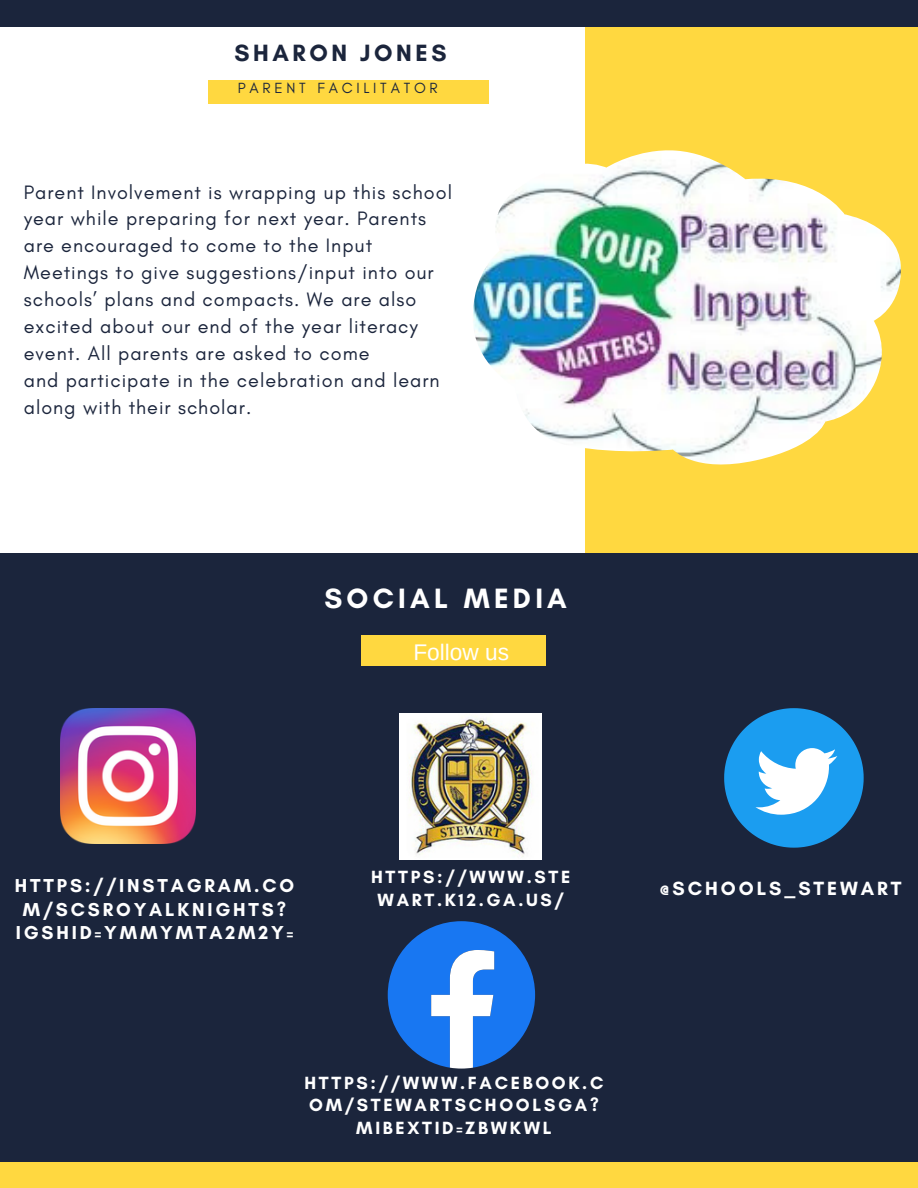
<style>
.page{position:relative;width:918px;height:1188px;background:#fff}
.page>*{position:absolute;margin:0;border:0;box-sizing:border-box;transform-origin:0 0}
.t1{font:700 28.5px "Glacial Indifference";letter-spacing:.15em;color:#fff}
.t2{font:700 24px "Glacial Indifference";letter-spacing:.15em;color:#1b253c}
.t3{font:22.65px "Arimo";color:#fff}
.t4{font:19.8px/26.8px "Glacial Indifference";letter-spacing:.05em;color:#1b253c}
.t5{font:700 19.5px "Glacial Indifference";letter-spacing:.15em;color:#fff}
.t6{font:700 19.05px/23.7px "Glacial Indifference";letter-spacing:.15em;color:#fff;text-align:center}
.t7{font:700 18px/22.5px "Glacial Indifference";letter-spacing:.15em;color:#fff;text-align:center}
.t8{font:15px "Glacial Indifference";letter-spacing:.25em;color:#1b253c}
</style>
<div class="page">
<div style="left:585px;top:13px;width:333px;height:571px;background:#ffd840"></div>
<div style="left:0;top:554px;width:918px;height:626px;background:#1b253c"></div>
<div style="left:0;top:0;width:918px;height:27px;background:#1b253c"></div>
<div style="left:0;top:1162px;width:918px;height:26px;background:#ffd840"></div>
<div style="left:208px;top:80px;width:281px;height:24px;background:#ffd840"></div>
<div style="left:362px;top:636px;width:184px;height:30px;background:#ffd840"></div>
<svg style="left:388px;top:921px;width:147px;height:148px"></svg>
<img style="left:61px;top:708px;width:135px;height:135px">
<svg style="left:724px;top:708px;width:140px;height:140px"></svg>
<img style="left:400px;top:714px;width:141px;height:146px">
<img style="left:473px;top:150px;width:428px;height:315px">
<p class="t2" style="left:234px;top:38px;width:214px">SHARON JONES</p>
<p class="t8" style="left:238px;top:79px;width:201px">PARENT FACILITATOR</p>
<p class="t4" style="left:24px;top:178px;width:430px">Parent Involvement is wrapping up this school year while preparing for next year. Parents are encouraged to come to the Input Meetings to give suggestions/input into our schools’ plans and compacts. We are also excited about our end of the year literacy event. All parents are asked to come<br>and participate in the celebration and learn along with their scholar.</p>
<h1 class="t1" style="left:324px;top:581px;width:244px">SOCIAL MEDIA</h1>
<p class="t3" style="left:413px;top:639px;width:97px">Follow us</p>
<p class="t7" style="left:371px;top:866px;width:201px">HTTPS://WWW.STE<br>WART.K12.GA.US/</p>
<p class="t6" style="left:15px;top:874px;width:281px">HTTPS://INSTAGRAM.CO</p>
<p class="t5" style="left:659px;top:876px;width:244px">@SCHOOLS_STEWART</p>
<p class="t6" style="left:16px;top:897px;width:279px">M/SCSROYALKNIGHTS?<br>IGSHID=YMMYMTA2M2Y=</p>
<p class="t7" style="left:304px;top:1071px;width:300px">HTTPS://WWW.FACEBOOK.C<br>OM/STEWARTSCHOOLSGA?<br>MIBEXTID=ZBWKWL</p>
</div>
